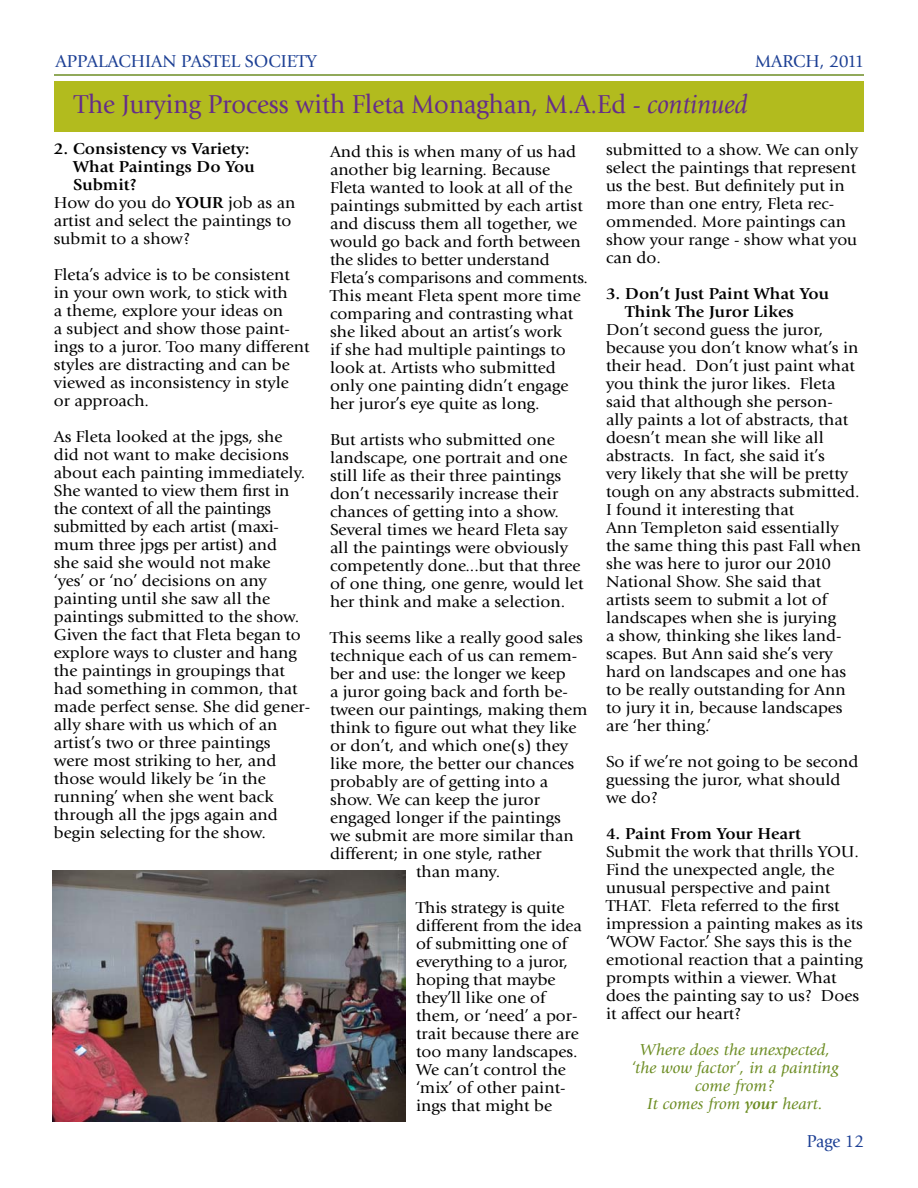
<style>
.page{position:relative;width:918px;height:1188px;background:#fff}
.page>*{position:absolute;margin:0;border:0;box-sizing:border-box;transform-origin:0 0}
.t1{font:27px "Giovanni";color:#652d89;scale:.95 1}
.t2{font:18px "Giovanni";color:#1c3f94}
.t3{font:18px "Giovanni";letter-spacing:-.02em;color:#1c3f94}
.t4{font:18px "Giovanni";color:#1c3f94;scale:.95 1}
.t5{font:17.4px "Giovanni";letter-spacing:-.01em;color:#000}
.t6{font:16.5px/18px "Giovanni";color:#000;scale:1.05 1}
.t7{font:700 16.5px/18px "Giovanni";color:#000;scale:1.05 1}
.t8{font:italic 16.5px/18px "Giovanni";color:#6d8d24;text-align:center;scale:1.05 1}
.s1{font-style:italic}
.s2{font-weight:700}
.s3{font-size:16.5px}
.s4{font-size:17.4px}
</style>
<div class="page">
<div style="left:54px;top:81px;width:810px;height:51px;background:#b2bb1e"></div>
<hr style="left:54px;top:74px;width:810px;height:2px;background:#6d8d24">
<img style="left:53px;top:870px;width:353px;height:252px">
<p class="t2" style="left:56px;top:51px;width:263px">APPALACHIAN PASTEL SOCIETY</p>
<p class="t3" style="left:755px;top:51px;width:111px">MARCH, 2011</p>
<h1 class="t1" style="left:74px;top:89px;width:710px">The Jurying Process with Fleta Monaghan, M.A.Ed - <span class="s1">continued</span></h1>
<p class="t7" style="left:54px;top:140px;width:188px">2. Consistency vs Variety:</p>
<p class="t7" style="left:73px;top:158px;width:175px">What Paintings Do You</p>
<p class="t7" style="left:73px;top:176px;width:62px">Submit?</p>
<p class="t6" style="left:54px;top:194px;width:232px">How do you do <span class="s2">YOUR</span> job as an</p>
<p class="t6" style="left:54px;top:212px;width:228px">artist and select the paintings to</p>
<p class="t6" style="left:54px;top:230px;width:131px">submit to a show?</p>
<p class="t6" style="left:54px;top:266px;width:245px">Fleta’s advice is to be consistent<br>in your own work, to stick with<br>a theme, explore your ideas on<br>a subject and show those paint&shy;ings to a juror. Too many different styles are distracting and can be viewed as inconsistency in style<br>or approach.</p>
<p class="t6" style="left:54px;top:428px;width:241px">As Fleta looked at the jpgs, she did not want to make decisions about each painting immediately.<br>She wanted to view them first in</p>
<p class="t5" style="left:54px;top:499px;width:219px"><span class="s3">the</span> context of all the paintings</p>
<p class="t6" style="left:54px;top:518px;width:246px"><span class="s4">submitted</span> by each artist (maxi&shy;mum three jpgs per artist) and<br>she said she would not make<br>‘yes’ or ‘no’ decisions on any painting until she saw all the paintings submitted to the show.<br>Given the fact that Fleta began to explore ways to cluster and hang the paintings in groupings that had something in common, that made perfect sense. She did gener&shy;ally share with us which of an artist’s two or three paintings<br>were most striking to her, and those would likely be ‘in the running’ when she went back through all the jpgs again and begin selecting for the show.</p>
<p class="t6" style="left:330px;top:142px;width:247px">And this is when many of us had another big learning. Because<br>Fleta wanted to look at all of the paintings submitted by each artist and discuss them all together, we would go back and forth between the slides to better understand<br>Fleta’s comparisons and comments.<br>This meant Fleta spent more time comparing and contrasting what she liked about an artist’s work<br>if she had multiple paintings to look at. Artists who submitted only one painting didn’t engage her juror’s eye quite as long.</p>
<p class="t6" style="left:330px;top:430px;width:243px">But artists who submitted one landscape, one portrait and one still life as their three paintings don’t necessarily increase their chances of getting into a show.<br>Several times we heard Fleta say all the paintings were obviously competently done...but that three of one thing, one genre, would let her think and make a selection.</p>
<p class="t6" style="left:330px;top:628px;width:243px">This seems like a really good sales</p>
<p class="t6" style="left:330px;top:646px;width:237px">technique each of us can remem-</p>
<p class="t6" style="left:330px;top:664px;width:226px">ber and use: the longer we keep</p>
<p class="t6" style="left:330px;top:682px;width:228px">a juror going back and forth be-</p>
<p class="t6" style="left:330px;top:700px;width:247px">tween our paintings, making them</p>
<p class="t6" style="left:330px;top:718px;width:236px">think to figure out what they like</p>
<p class="t6" style="left:330px;top:736px;width:228px">or don’t, and which one(s) they</p>
<p class="t6" style="left:330px;top:754px;width:234px">like more, the better our chances</p>
<p class="t6" style="left:330px;top:772px;width:209px">probably are of getting into a</p>
<p class="t6" style="left:330px;top:790px;width:201px">show. We can keep the juror</p>
<p class="t6" style="left:330px;top:808px;width:221px">engaged longer if the paintings</p>
<p class="t6" style="left:330px;top:826px;width:234px">we submit are more similar than</p>
<p class="t6" style="left:330px;top:844px;width:203px">different; in one style, rather</p>
<p class="t6" style="left:416px;top:862px;width:82px">than many.</p>
<p class="t6" style="left:416px;top:898px;width:159px">This strategy is quite different from the idea of submitting one of everything to a juror, hoping that maybe they’ll like one of them, or ‘need’ a por&shy;trait because there are too many landscapes.<br>We can’t control the ‘mix’ of other paint&shy;ings that might be</p>
<p class="t6" style="left:606px;top:141px;width:242px">submitted to a show. We can only select the paintings that represent us the best. But definitely put in more than one entry, Fleta rec&shy;ommended. More paintings can show your range - show what you can do.</p>
<p class="t7" style="left:625px;top:285px;width:196px;text-indent:-19px">3. Don’t Just Paint What You<br>Think The Juror Likes</p>
<p class="t6" style="left:606px;top:321px;width:244px">Don’t second guess the juror, because you don’t know what’s in their head. Don’t just paint what you think the juror likes. Fleta said that although she person&shy;ally paints a lot of abstracts, that doesn’t mean she will like all abstracts. In fact, she said it’s<br>very likely that she will be pretty tough on any abstracts submitted.<br>I found it interesting that<br>Ann Templeton said essentially the same thing this past Fall when she was here to juror our 2010<br>National Show. She said that artists seem to submit a lot of landscapes when she is jurying<br>a show, thinking she likes land&shy;scapes. But Ann said she’s very hard on landscapes and one has to be really outstanding for Ann to jury it in, because landscapes are ‘her thing.’</p>
<p class="t6" style="left:606px;top:753px;width:242px">So if we’re not going to be second guessing the juror, what should we do?</p>
<p class="t7" style="left:606px;top:825px;width:187px">4. Paint From Your Heart</p>
<p class="t6" style="left:606px;top:843px;width:246px">Submit the work that thrills YOU.<br>Find the unexpected angle, the unusual perspective and paint<br>THAT. Fleta referred to the first impression a painting makes as its ‘WOW Factor.’ She says this is the emotional reaction that a painting prompts within a viewer. What does the painting say to us? Does it affect our heart?</p>
<p class="t8" style="left:631px;top:1041px;width:200px">Where does the unexpected, ‘the wow factor’, in a painting come from?<br>It comes from <span class="s2">your</span> heart.</p>
<p class="t4" style="left:807px;top:1131px;width:62px">Page 12</p>
</div>
